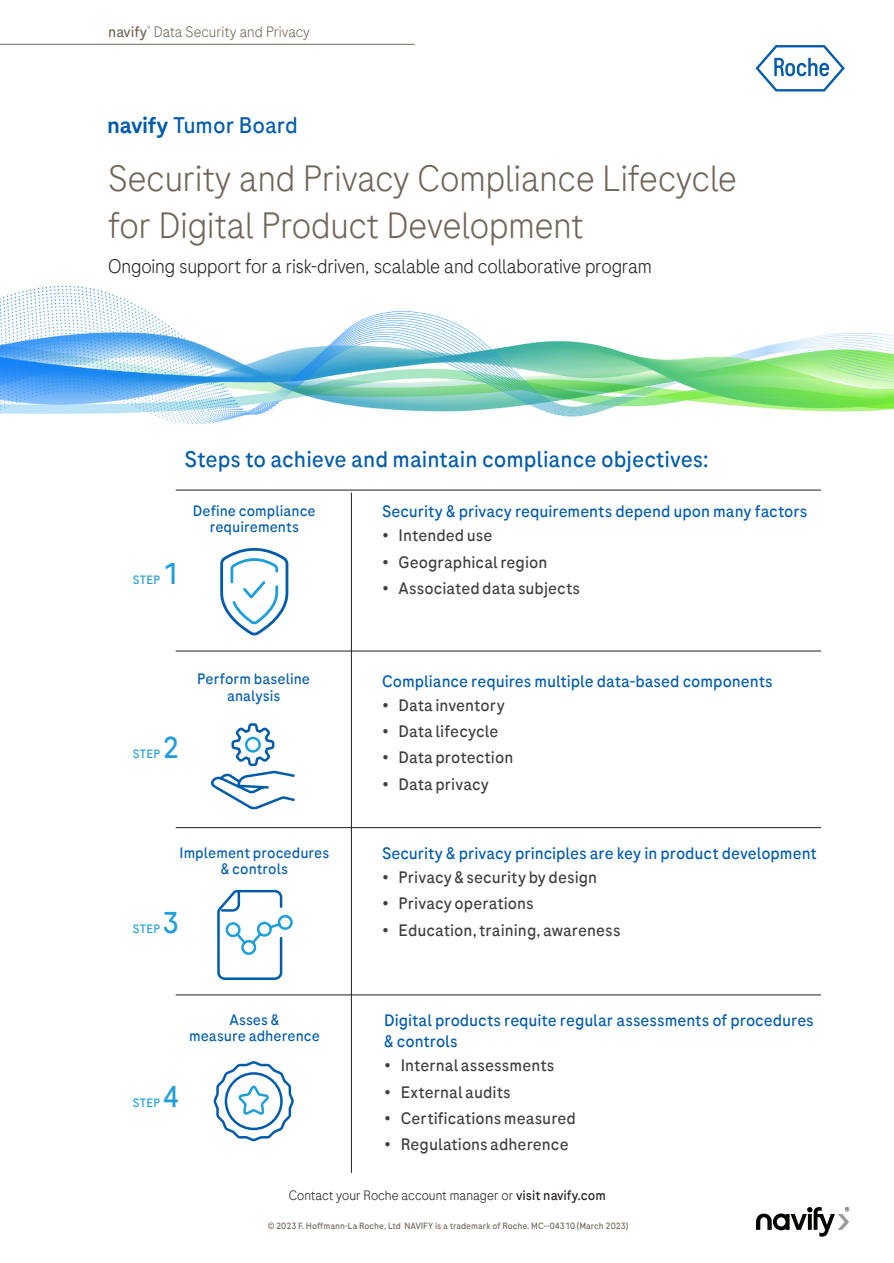
<style>
.page{position:relative;width:894px;height:1263px;background:#fff}
.page>*{position:absolute;margin:0;border:0;box-sizing:border-box;transform-origin:0 0}
.t1{font:300 36.3px/46.5px "Roche Sans";color:#716559}
.t2{font:30px "Roche Sans";color:#1f9fda}
.t3{font:22.5px "Roche Sans";color:#015bab}
.t4{font:300 19.5px "Roche Sans";letter-spacing:-.01em;color:#231f20}
.IMC_05_Graphic_text{font:16.5px "Roche Sans";color:#3e3e3f}
.t5{font:16.5px/21px "Roche Sans";letter-spacing:-.005em;color:#015bab}
.t6{font:15px/16.5px "Roche Sans";color:#015bab;text-align:center}
.t7{font:300 15px "Roche Sans";color:#716559}
.t8{font:300 13.5px "Roche Sans";color:#231f20}
.t9{font:12px "Roche Sans";letter-spacing:.01em;color:#1f9fda}
.t10{font:9px "Roche Sans";color:#716559}
.s1{font-weight:400}
.s2{font-weight:500}
</style>
<div class="page">
<svg style="left:756px;top:1207px;width:92px;height:29px"></svg>
<svg style="left:755px;top:45px;width:89px;height:46px"></svg>
<img style="left:0;top:285px;width:893px;height:140px">
<hr style="left:0;top:44px;width:414px;height:1px;background:#716559">
<hr style="left:176px;top:994px;width:644px;height:1px;background:#231f20">
<hr style="left:176px;top:827px;width:644px;height:1px;background:#231f20">
<hr style="left:176px;top:651px;width:644px;height:1px;background:#231f20">
<hr style="left:176px;top:490px;width:644px;height:1px;background:#231f20">
<hr style="left:351px;top:492px;width:1px;height:680px;background:#231f20">
<svg style="left:220px;top:547px;width:69px;height:89px"></svg>
<svg style="left:213px;top:1061px;width:81px;height:81px"></svg>
<svg style="left:211px;top:723px;width:84px;height:87px"></svg>
<div style="left:245px;top:736px;width:16px;height:16px;border:2px solid #1f9fda;border-radius:50%"></div>
<svg style="left:217px;top:889px;width:76px;height:91px"></svg>
<p class="t7" style="left:108px;top:22px;width:203px"><span class="s1">navify</span><sup>®</sup> Data Security and Privacy</p>
<p class="t3" style="left:107px;top:111px;width:192px"><span class="s2">navify</span> Tumor Board</p>
<p class="t1" style="left:108px;top:154px;width:630px">Security and Privacy Compliance Lifecycle for Digital Product Development</p>
<p class="t4" style="left:108px;top:254px;width:545px">Ongoing support for a risk-driven, scalable and collaborative program</p>
<p class="t3" style="left:184px;top:445px;width:525px">Steps to achieve and maintain compliance objectives:</p>
<p class="t2" style="left:162px;top:554px;width:18px">1</p>
<p class="t9" style="left:133px;top:572px;width:29px">STEP</p>
<p class="t6" style="left:193px;top:502px;width:124px">Define compliance requirements</p>
<p class="t5" style="left:382px;top:501px;width:426px">Security &amp; privacy requirements depend upon many factors</p>
<p class="IMC_05_Graphic_text" style="left:382px;top:525px;width:112px">• Intended use</p>
<p class="IMC_05_Graphic_text" style="left:382px;top:551px;width:167px">• Geographical region</p>
<p class="IMC_05_Graphic_text" style="left:382px;top:578px;width:199px">• Associated data subjects</p>
<p class="t2" style="left:162px;top:729px;width:18px">2</p>
<p class="t9" style="left:133px;top:746px;width:29px">STEP</p>
<p class="t6" style="left:197px;top:670px;width:114px">Perform baseline</p>
<p class="t6" style="left:227px;top:687px;width:55px">analysis</p>
<p class="t5" style="left:382px;top:670px;width:392px">Compliance requires multiple data-based components</p>
<p class="IMC_05_Graphic_text" style="left:382px;top:694px;width:124px">• Data inventory</p>
<p class="IMC_05_Graphic_text" style="left:382px;top:721px;width:118px">• Data lifecycle</p>
<p class="IMC_05_Graphic_text" style="left:382px;top:747px;width:133px">• Data protection</p>
<p class="IMC_05_Graphic_text" style="left:382px;top:773px;width:108px">• Data privacy</p>
<p class="t6" style="left:179px;top:844px;width:151px">Implement procedures &amp; controls</p>
<p class="t2" style="left:162px;top:903px;width:18px">3</p>
<p class="t9" style="left:133px;top:921px;width:29px">STEP</p>
<p class="t6" style="left:189px;top:1011px;width:132px">Asses &amp;<br>measure adherence</p>
<p class="t2" style="left:162px;top:1078px;width:18px">4</p>
<p class="t9" style="left:133px;top:1095px;width:29px">STEP</p>
<p class="t5" style="left:382px;top:842px;width:436px">Security &amp; privacy principles are key in product development</p>
<p class="IMC_05_Graphic_text" style="left:382px;top:867px;width:216px">• Privacy &amp; security by design</p>
<p class="IMC_05_Graphic_text" style="left:382px;top:893px;width:153px">• Privacy operations</p>
<p class="IMC_05_Graphic_text" style="left:382px;top:919px;width:240px">• Education, training, awareness</p>
<p class="t5" style="left:384px;top:1010px;width:431px">Digital products requite regular assessments of procedures &amp; controls</p>
<p class="IMC_05_Graphic_text" style="left:384px;top:1055px;width:172px">• Internal assessments</p>
<p class="IMC_05_Graphic_text" style="left:384px;top:1081px;width:128px">• External audits</p>
<p class="IMC_05_Graphic_text" style="left:384px;top:1108px;width:193px">• Certificationsmeasured</p>
<p class="IMC_05_Graphic_text" style="left:384px;top:1134px;width:186px">• Regulations adherence</p>
<p class="t8" style="left:289px;top:1187px;width:318px">Contact your Roche account manager or <span class="s1">visit navify.com</span></p>
<p class="t10" style="left:267px;top:1219px;width:362px">© 2023 F. Hoffmann-La Roche, Ltd NAVIFY is a trademark of Roche. MC--04310 (March 2023)</p>
</div>
